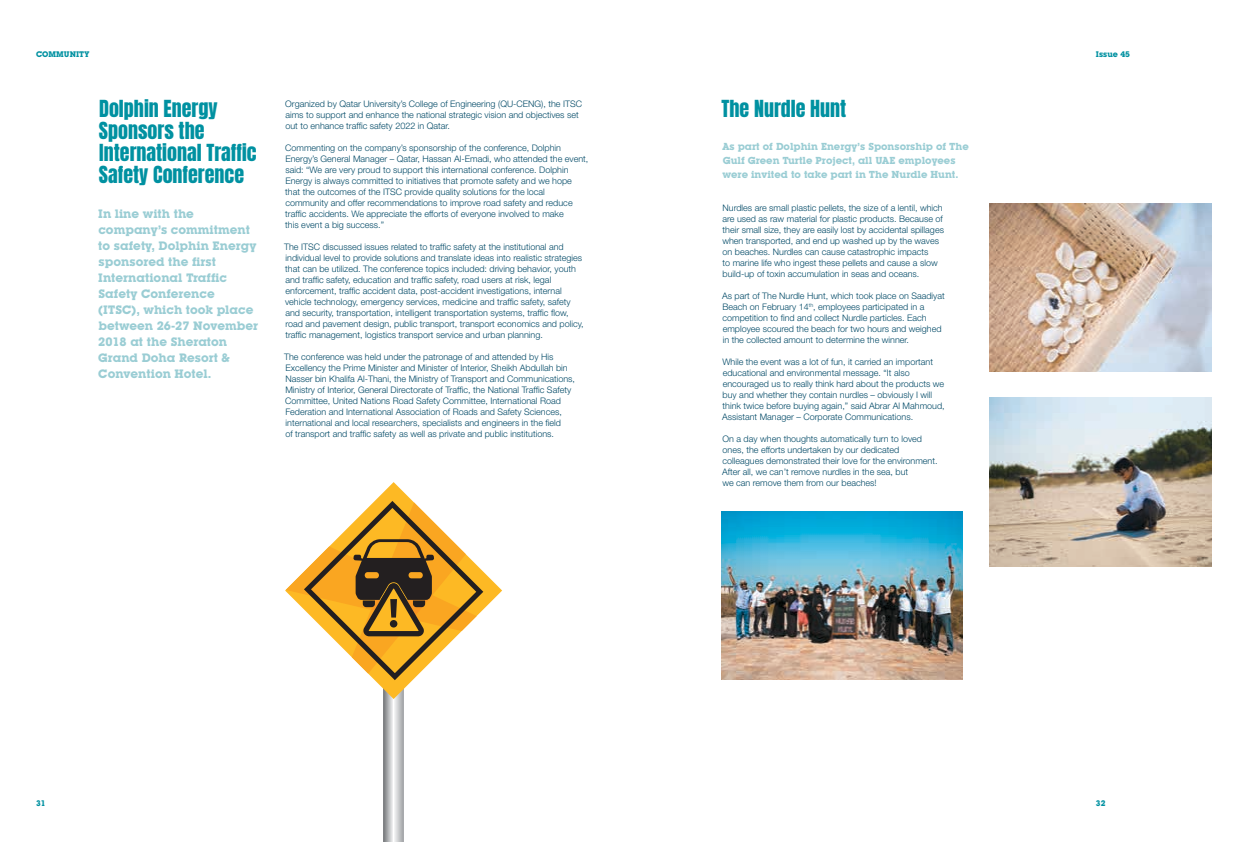
<style>
.page{position:relative;width:1248px;height:842px;background:#fff}
.page>*{position:absolute;margin:0;border:0;box-sizing:border-box;transform-origin:0 0}
.t1{font:20px/22px "Anton";color:#0091a1}
.t2{font:700 12px/16px "Lubalin Graph IT Cby BT";color:#9acdd4}
.t3{font:700 10px/14px "Lubalin Graph IT Cby BT";color:#9acdd4}
.t4{font:300 9px/11px "Helvetica Neue";color:#004966}
.t5{font:700 8px "Lubalin Graph IT Cby BT";color:#0091a1}
</style>
<div class="page">
<img style="left:989px;top:397px;width:222px;height:170px">
<img style="left:989px;top:204px;width:222px;height:168px">
<img style="left:722px;top:511px;width:240px;height:168px">
<svg style="left:384px;top:699px;width:19px;height:143px;background:#c4c6c7"></svg>
<svg style="left:285px;top:482px;width:217px;height:217px"></svg>
<svg style="left:286px;top:501px;width:197px;height:179px"></svg>
<p class="t5" style="left:36px;top:49px;width:55px">COMMUNITY</p>
<p class="t5" style="left:1095px;top:49px;width:35px">Issue 45</p>
<h1 class="t1" style="left:99px;top:99px;width:159px">Dolphin Energy<br>Sponsors the<br>International Traffic<br>Safety Conference</h1>
<h2 class="t2" style="left:98px;top:205px;width:161px">In line with the company’s commitment to safety, Dolphin Energy sponsored the first<br>International Traffic<br>Safety Conference (ITSC), which took place between 26-27 November<br>2018 at the Sheraton<br>Grand Doha Resort &amp;<br>Convention Hotel.</h2>
<p class="t4" style="left:285px;top:98px;width:298px">Organized by Qatar University’s College of Engineering (QU-CENG), the ITSC aims to support and enhance the national strategic vision and objectives set out to enhance traffic safety 2022 in Qatar.</p>
<p class="t4" style="left:285px;top:142px;width:305px">Commenting on the company’s sponsorship of the conference, Dolphin Energy’s General Manager – Qatar, Hassan Al-Emadi, who attended the event, said: “We are very proud to support this international conference. Dolphin Energy is always committed to initiatives that promote safety and we hope that the outcomes of the ITSC provide quality solutions for the local community and offer recommendations to improve road safety and reduce traffic accidents. We appreciate the efforts of everyone involved to make<br>this event a big success.”</p>
<p class="t4" style="left:284px;top:241px;width:301px">The ITSC discussed issues related to traffic safety at the institutional and individual level to provide solutions and translate ideas into realistic strategies that can be utilized. The conference topics included: driving behavior, youth and traffic safety, education and traffic safety, road users at risk, legal enforcement, traffic accident data, post-accident investigations, internal vehicle technology, emergency services, medicine and traffic safety, safety and security, transportation, intelligent transportation systems, traffic flow, road and pavement design, public transport, transport economics and policy, traffic management, logistics transport service and urban planning.</p>
<p class="t4" style="left:284px;top:351px;width:292px">The conference was held under the patronage of and attended by His Excellency the Prime Minister and Minister of Interior, Sheikh Abdullah bin Nasser bin Khalifa Al-Thani, the Ministry of Transport and Communications, Ministry of Interior, General Directorate of Traffic, the National Traffic Safety Committee, United Nations Road Safety Committee, International Road Federation and International Association of Roads and Safety Sciences, international and local researchers, specialists and engineers in the field<br>of transport and traffic safety as well as private and public institutions.</p>
<h1 class="t1" style="left:721px;top:99px;width:126px">The Nurdle Hunt</h1>
<p class="t3" style="left:722px;top:139px;width:248px">As part of Dolphin Energy’s Sponsorship of The<br>Gulf Green Turtle Project, all UAE employees were invited to take part in The Nurdle Hunt.</p>
<p class="t4" style="left:722px;top:202px;width:223px">Nurdles are small plastic pellets, the size of a lentil, which are used as raw material for plastic products. Because of their small size, they are easily lost by accidental spillages when transported, and end up washed up by the waves on beaches. Nurdles can cause catastrophic impacts<br>to marine life who ingest these pellets and cause a slow build-up of toxin accumulation in seas and oceans.</p>
<p class="t4" style="left:722px;top:290px;width:224px">As part of The Nurdle Hunt, which took place on Saadiyat Beach on February 14<sup>th</sup>, employees participated in a competition to find and collect Nurdle particles. Each employee scoured the beach for two hours and weighed in the collected amount to determine the winner.</p>
<p class="t4" style="left:722px;top:356px;width:224px">While the event was a lot of fun, it carried an important educational and environmental message. “It also encouraged us to really think hard about the products we buy and whether they contain nurdles – obviously I will think twice before buying again,” said Abrar Al Mahmoud, Assistant Manager – Corporate Communications.</p>
<p class="t4" style="left:722px;top:433px;width:217px">On a day when thoughts automatically turn to loved ones, the efforts undertaken by our dedicated colleagues demonstrated their love for the environment.<br>After all, we can’t remove nurdles in the sea, but<br>we can remove them from our beaches!</p>
<p class="t5" style="left:36px;top:798px;width:11px">31</p>
<p class="t5" style="left:1095px;top:798px;width:11px">32</p>
</div>
